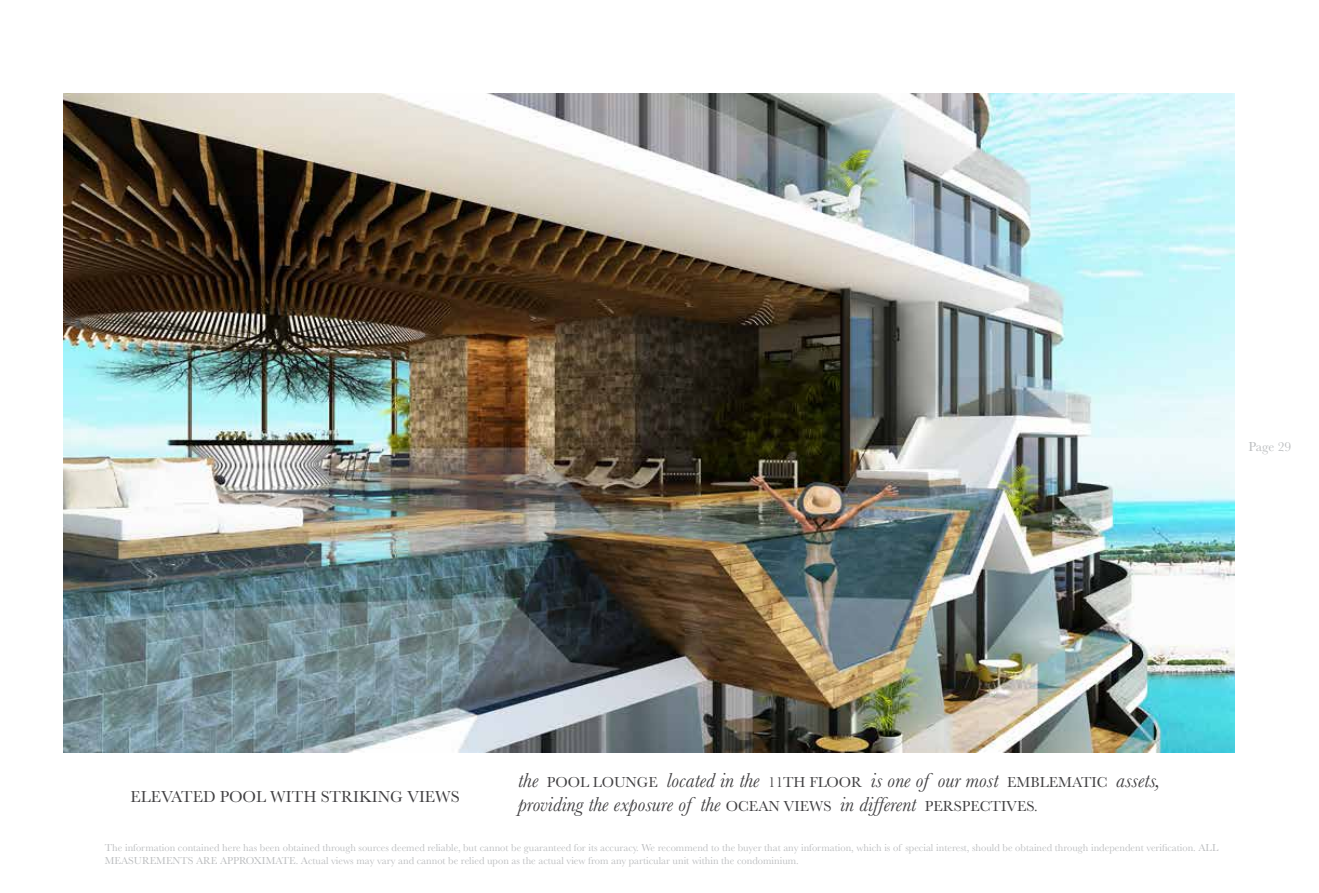
<style>
.page{position:relative;width:1319px;height:893px;background:#fff}
.page>*{position:absolute;margin:0;border:0;box-sizing:border-box;transform-origin:0 0}
.t1{font:italic 21px/24px "Baskerville";color:#414042}
.t2{font:16.5px "Baskerville";color:#414042}
.t3{font:13.5px "Baskerville";color:#bcbec0}
.t4{font:10.5px/13.5px "Baskerville";color:#bcbec0}
.s1{font-style:normal;font-size:15px}
.s2{font-size:15px}
</style>
<div class="page">
<img style="left:64px;top:94px;width:1170px;height:659px">
<p class="t3" style="left:1248px;top:438px;width:44px">Page 29</p>
<h2 class="t2" style="left:131px;top:786px;width:331px">ELEVATED POOL WITH STRIKING VIEWS</h2>
<h1 class="t1" style="left:518px;top:769px;width:643px">the <span class="s1">POOL LOUNGE</span> located in the <span class="s1">11TH FLOOR</span> is one of our most <span class="s1">EMBLEMATIC</span> assets, providing the exposure of the <span class="s1">OCEAN VIEWS</span> in different <span class="s1">PERSPECTIVES</span><span class="s2">.</span></h1>
<p class="t4" style="left:105px;top:841px;width:1114px">The information contained here has been obtained through sources deemed reliable, but cannot be guaranteed for its accuracy. We recommend to the buyer that any information, which is of special interest, should be obtained through independent verification. ALL<br>MEASUREMENTS ARE APPROXIMATE. Actual views may vary and cannot be relied upon as the actual view from any particular unit within the condominium.</p>
</div>
